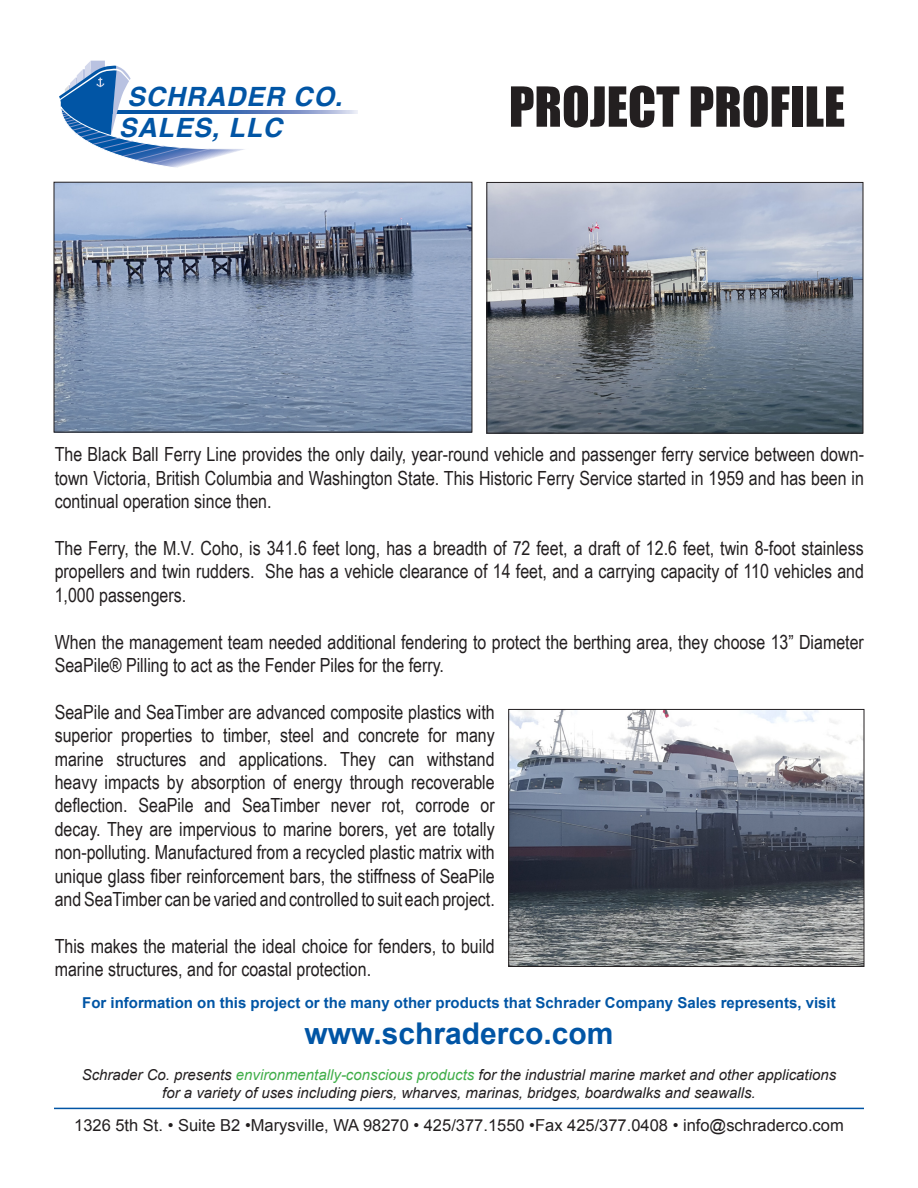
<style>
.page{position:relative;width:918px;height:1188px;background:#fff}
.page>*{position:absolute;margin:0;border:0;box-sizing:border-box;transform-origin:0 0}
.t1{font:51px "Impact";color:#231f20}
.t2{font:700 30px "Arial";color:#0155a5}
.t3{font:italic 700 26.55px/30.6px "Helvetica";letter-spacing:.035em;color:#0155a5}
.t4{font:19.5px/23.4px "Arial Narrow";color:#231f20;text-align:justify}
.t5{font:16.5px "Arial";color:#231f20}
.t6{font:italic 15px "Arial";color:#231f20}
.t7{font:700 15px "Arial";color:#0155a5}
.s1{color:#40ae49}
</style>
<div class="page">
<svg style="left:249px;top:111px;width:109px;height:3px"></svg>
<svg style="left:59px;top:61px;width:190px;height:107px"></svg>
<hr style="left:54px;top:1108px;width:810px;height:1px;background:#0155a5">
<img style="left:56px;top:184px;width:414px;height:246px">
<div style="left:54px;top:182px;width:418px;height:250px;border:1px solid #231f20"></div>
<img style="left:488px;top:184px;width:373px;height:248px">
<div style="left:486px;top:182px;width:377px;height:252px;border:1px solid #231f20"></div>
<img style="left:510px;top:711px;width:352px;height:254px">
<div style="left:508px;top:709px;width:356px;height:258px;border:1px solid #231f20"></div>
<p class="t3" style="left:119px;top:82px;width:225px;text-indent:8px">SCHRADER CO.<br>SALES, LLC</p>
<p class="t1" style="left:509px;top:67px;width:338px">PROJECT PROFILE</p>
<p class="t4" style="left:55px;top:442px;width:811px">The Black Ball Ferry Line provides the only daily, year-round vehicle and passenger ferry service between down&shy;town Victoria, British Columbia and Washington State. This Historic Ferry Service started in 1959 and has been in continual operation since then.</p>
<p class="t4" style="left:55px;top:536px;width:811px">The Ferry, the M.V. Coho, is 341.6 feet long, has a breadth of 72 feet, a draft of 12.6 feet, twin 8-foot stainless propellers and twin rudders. She has a vehicle clearance of 14 feet, and a carrying capacity of 110 vehicles and 1,000 passengers.</p>
<p class="t4" style="left:55px;top:629px;width:811px">When the management team needed additional fendering to protect the berthing area, they choose 13” Diameter<br>SeaPile® Pilling to act as the Fender Piles for the ferry.</p>
<p class="t4" style="left:55px;top:699px;width:442px">SeaPile and SeaTimber are advanced composite plastics with superior properties to timber, steel and concrete for many marine structures and applications. They can withstand heavy impacts by absorption of energy through recoverable deflection. SeaPile and SeaTimber never rot, corrode or decay. They are impervious to marine borers, yet are totally non-polluting. Manufactured from a recycled plastic matrix with unique glass fiber reinforcement bars, the stiffness of SeaPile and SeaTimber can be varied and controlled to suit each project.</p>
<p class="t4" style="left:55px;top:933px;width:442px">This makes the material the ideal choice for fenders, to build marine structures, and for coastal protection.</p>
<p class="t7" style="left:82px;top:993px;width:755px">For information on this project or the many other products that Schrader Company Sales represents, visit</p>
<p class="t2" style="left:305px;top:1014px;width:310px">www.schraderco.com</p>
<p class="t6" style="left:82px;top:1065px;width:756px">Schrader Co. presents <span class="s1">environmentally-conscious products</span> for the industrial marine market and other applications</p>
<p class="t6" style="left:162px;top:1083px;width:595px">for a variety of uses including piers, wharves, marinas, bridges, boardwalks and seawalls.</p>
<p class="t5" style="left:74px;top:1115px;width:771px">1326 5th St. • Suite B2 •Marysville, WA 98270 • 425/377.1550 •Fax 425/377.0408 • info@schraderco.com</p>
</div>
